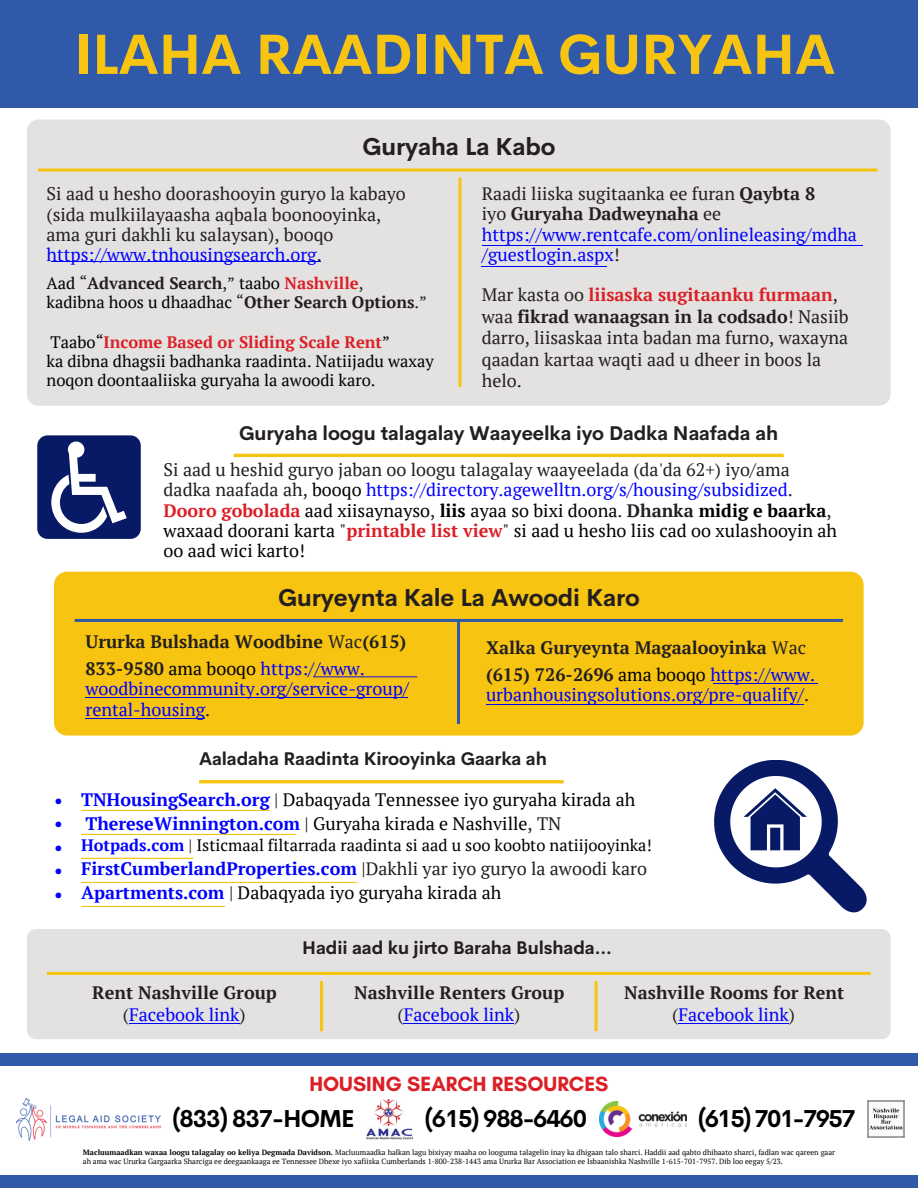
<style>
.page{position:relative;width:918px;height:1188px;background:#fff}
.page>*{position:absolute;margin:0;border:0;box-sizing:border-box;transform-origin:0 0}
.t1{font:700 55.5px "Cerebri Sans";letter-spacing:-.005em;color:#f7c411}
.t2{font:700 24px "Cerebri Sans";letter-spacing:-.05em;color:#000}
.t3{font:700 24px "Cerebri Sans";letter-spacing:-.005em;color:#231f20}
.t4{font:700 21px "Glacial Indifference";color:#dc1f26}
.t5{font:700 19.5px "Cerebri Sans";letter-spacing:-.005em;color:#231f20}
.t6{font:18.15px "PT Serif";color:#231f20}
.t7{font:18.15px "PT Serif";color:#00f}
.t8{font:18px/20.2px "PT Serif";color:#000}
.t9{font:700 18px/22.5px "PT Serif";color:#231f20;text-align:center}
.t10{font:18px/21.3px "PT Serif";color:#231f20}
.t11{font:18px/20.2px "PT Serif";color:#00f}
.t12{font:700 18px "Cerebri Sans";letter-spacing:-.005em;color:#231f20}
.t13{font:700 18px/23.7px "PT Serif";color:#00f;text-align:justify}
.t14{font:16.5px/19.2px "PT Serif";color:#000}
.t15{font:700 16.5px "PT Serif";color:#dc1f26}
.t16{font:700 16.5px "PT Serif";color:#231f20}
.t17{font:7.5px/8.7px "PT Serif";color:#000}
.s1{color:#231f20}
.s2{font-weight:400;color:#000}
.s3{font-weight:400}
.s4{color:#dc1f26}
.s5{font-weight:700;color:#231f20}
.s6{font-weight:700}
.s7{font-weight:700;color:#dc1f26}
.s8{color:#00f}
.s9{font-weight:400;color:#00f}
.s10{font-weight:700;color:#00f}
</style>
<div class="page">
<hr style="left:81px;top:858px;width:112px;height:1px;background:#f7c411">
<hr style="left:81px;top:834px;width:215px;height:1px;background:#f7c411">
<hr style="left:81px;top:810px;width:189px;height:1px;background:#f7c411">
<hr style="left:81px;top:906px;width:144px;height:1px;background:#f7c411">
<hr style="left:81px;top:882px;width:276px;height:1px;background:#f7c411">
<hr style="left:199px;top:780px;width:365px;height:3px;background:#f7c411">
<hr style="left:234px;top:454px;width:550px;height:3px;background:#f7c411">
<div style="left:27px;top:119px;width:864px;height:287px;background:#e3e2e1;border-radius:11px"></div>
<hr style="left:51px;top:261px;width:269px;height:1px;background:#00f">
<hr style="left:482px;top:245px;width:381px;height:1px;background:#00f">
<hr style="left:482px;top:266px;width:125px;height:1px;background:#00f">
<hr style="left:459px;top:178px;width:3px;height:209px;background:#f7c411">
<hr style="left:38px;top:169px;width:840px;height:3px;background:#f7c411">
<div style="left:0;top:0;width:918px;height:108px;background:#305aa9"></div>
<div style="left:27px;top:929px;width:864px;height:110px;background:#e3e2e1;border-radius:9px"></div>
<hr style="left:129px;top:1023px;width:110px;height:1px;background:#00f">
<hr style="left:404px;top:1023px;width:110px;height:1px;background:#00f">
<hr style="left:678px;top:1023px;width:110px;height:1px;background:#00f">
<hr style="left:320px;top:981px;width:3px;height:50px;background:#f7c411">
<hr style="left:595px;top:981px;width:3px;height:50px;background:#f7c411">
<hr style="left:47px;top:972px;width:824px;height:3px;background:#f7c411">
<div style="left:0;top:1053px;width:918px;height:135px;background:#305aa9"></div>
<div style="left:0;top:1067px;width:918px;height:108px;background:#fff"></div>
<div style="left:54px;top:572px;width:810px;height:164px;background:#f7c411;border-radius:13px"></div>
<hr style="left:313px;top:676px;width:104px;height:1px;background:#00f">
<hr style="left:85px;top:697px;width:323px;height:1px;background:#00f">
<hr style="left:85px;top:718px;width:120px;height:1px;background:#00f">
<hr style="left:714px;top:683px;width:104px;height:1px;background:#00f">
<hr style="left:486px;top:704px;width:318px;height:1px;background:#00f">
<hr style="left:457px;top:620px;width:3px;height:104px;background:#305aa9">
<hr style="left:75px;top:619px;width:768px;height:3px;background:#305aa9">
<svg style="left:37px;top:435px;width:104px;height:104px"></svg>
<svg style="left:714px;top:760px;width:153px;height:153px"></svg>
<img style="left:867px;top:1101px;width:37px;height:37px">
<img style="left:599px;top:1102px;width:87px;height:35px">
<img style="left:17px;top:1099px;width:144px;height:41px">
<img style="left:366px;top:1099px;width:47px;height:41px">
<p class="t1" style="left:74px;top:18px;width:763px">ILAHA RAADINTA GURYAHA</p>
<p class="t3" style="left:362px;top:131px;width:195px">Guryaha La Kabo</p>
<p class="t6" style="left:46px;top:181px;width:361px">Si aad u hesho doorashooyin guryo la kabayo</p>
<p class="t6" style="left:46px;top:202px;width:336px">(sida mulkiilayaasha aqbala boonooyinka,</p>
<p class="t6" style="left:46px;top:222px;width:289px">ama guri dakhli ku salaysan), booqo</p>
<p class="t7" style="left:46px;top:242px;width:277px">https://www.tnhousingsearch.org<span class="s1">.</span></p>
<p class="t16" style="left:46px;top:272px;width:318px"><span class="s2">Aad</span> <span class="s3">“</span>Advanced Search<span class="s3">,”</span> <span class="s2">taabo</span> <span class="s4">Nashville</span><span class="s3">,</span></p>
<p class="t14" style="left:46px;top:293px;width:382px">kadibna hoos u dhaadhac <span class="s1">“</span><span class="s5">Other Search Options</span><span class="s1">.”</span></p>
<p class="t15" style="left:51px;top:331px;width:341px"><span class="s2">Taabo“</span>Income Based or Sliding Scale Rent<span class="s2">”</span></p>
<p class="t14" style="left:46px;top:351px;width:389px">ka dibna dhagsii badhanka raadinta. Natiijadu waxay noqon doontaaliiska guryaha la awoodi karo.</p>
<p class="t10" style="left:482px;top:183px;width:335px">Raadi liiska sugitaanka ee furan <span class="s6">Qaybta 8</span></p>
<p class="t9" style="left:482px;top:202px;width:241px"><span class="s3">iyo</span> Guryaha Dadweynaha <span class="s3">ee</span></p>
<p class="t11" style="left:482px;top:224px;width:377px">https://www.rentcafe.com/onlineleasing/mdha /guestlogin.aspx<span class="s1">!</span></p>
<p class="t10" style="left:482px;top:284px;width:368px">Mar kasta oo <span class="s7">liisaska sugitaanku furmaan</span>, waa <span class="s6">fikrad wanaagsan in la codsado</span>! Nasiib darro, liisaskaa inta badan ma furno, waxayna qaadan kartaa waqti aad u dheer in boos la helo.</p>
<p class="t5" style="left:239px;top:420px;width:540px">Guryaha loogu talagalay Waayeelka iyo Dadka Naafada ah</p>
<p class="t8" style="left:164px;top:459px;width:675px"><span class="s1">Si aad u heshid guryo jaban oo loogu talagalay waayeelada (da'da 62+) iyo/ama dadka naafada ah,</span> booqo <span class="s8">https://directory.agewelltn.org/s/housing/subsidized</span><span class="s1">.<br></span><span class="s7">Dooro gobolada</span> aad xiisaynayso<span class="s1">,</span> <span class="s6">liis</span> ayaa so bixi doona<span class="s1">.</span> <span class="s5">Dhanka</span> <span class="s6">midig e baarka</span><span class="s1">, </span>waxaad doorani karta <span class="s1">"</span><span class="s7">printable list view</span><span class="s1">"</span> si aad u hesho liis cad oo xulashooyin ah oo aad wici karto!</p>
<p class="t3" style="left:278px;top:582px;width:363px">Guryeynta Kale La Awoodi Karo</p>
<p class="t9" style="left:85px;top:627px;width:322px;line-height:27px;text-align:left">Ururka Bulshada Woodbine <span class="s3">Wac</span>(615)<br>833-9580 <span class="s2">ama booqo</span> <span class="s9">https://www.</span></p>
<p class="t11" style="left:85px;top:678px;width:325px">woodbinecommunity.org/service-group/</p>
<p class="t11" style="left:85px;top:699px;width:126px">rental-housing<span class="s1">.</span></p>
<p class="t9" style="left:486px;top:634px;width:331px;line-height:27px;text-align:left">Xalka Guryeynta Magaalooyinka <span class="s3">Wac </span>(615) 726-2696 <span class="s2">ama booqo</span> <span class="s9">https://www.</span></p>
<p class="t11" style="left:486px;top:684px;width:325px">urbanhousingsolutions.org/pre-qualify/<span class="s1">.</span></p>
<p class="t13" style="left:54px;top:788px;width:10px">• • • • •</p>
<p class="t12" style="left:199px;top:747px;width:349px">Aaladaha Raadinta Kirooyinka Gaarka ah</p>
<p class="t8" style="left:81px;top:789px;width:556px"><span class="s10">TNHousingSearch.org</span> <span class="s1">|</span> Dabaqyada Tennessee iyo guryaha kirada ah</p>
<p class="t8" style="left:85px;top:813px;width:478px"><span class="s10">ThereseWinnington.com</span> <span class="s1">|</span> Guryaha kirada e Nashville<span class="s1">, TN</span></p>
<p class="t14" style="left:81px;top:836px;width:573px"><span class="s10">Hotpads.com</span> <span class="s1">|</span> Isticmaal filtarrada raadinta si aad u soo koobto natiijooyinka!</p>
<p class="t10" style="left:81px;top:858px;width:568px"><span class="s10">FirstCumberlandProperties.com</span> |Dakhli yar iyo guryo la awoodi karo</p>
<p class="t8" style="left:81px;top:882px;width:422px"><span class="s10">Apartments.com</span> <span class="s1">|</span> Dabaqyada iyo guryaha kirada ah</p>
<p class="t9" style="left:92px;top:981px;width:186px">Rent Nashville Group <span class="s3">(</span><span class="s9">Facebook link</span><span class="s3">)</span></p>
<p class="t12" style="left:302px;top:936px;width:311px">Hadii aad ku jirto Baraha Bulshada...</p>
<p class="t9" style="left:354px;top:981px;width:212px">Nashville Renters Group <span class="s3">(</span><span class="s9">Facebook link</span><span class="s3">)</span></p>
<p class="t9" style="left:624px;top:981px;width:222px">Nashville Rooms for Rent <span class="s3">(</span><span class="s9">Facebook link</span><span class="s3">)</span></p>
<p class="t4" style="left:309px;top:1071px;width:301px">HOUSING SEARCH RESOURCES</p>
<p class="t2" style="left:172px;top:1103px;width:184px">(833) 837-HOME</p>
<p class="t2" style="left:425px;top:1103px;width:164px">(615) 988-6460</p>
<p class="t2" style="left:698px;top:1103px;width:159px">(615) 701-7957</p>
<p class="t17" style="left:83px;top:1148px;width:754px"><span class="s6">Macluumaadkan waxaa loogu talagalay oo keliya Degmada Davidson.</span> Macluumaadka halkan lagu bixiyay maaha oo looguma talagelin inay ka dhigaan talo sharci. Haddii aad qabto dhibaato sharci, fadlan wac qareen gaar ah ama wac Ururka Gargaarka Sharciga ee deegaankaaga ee Tennessee Dhexe iyo xafiiska Cumberlands 1-800-238-1443 ama Ururka Bar Association ee Isbaanishka Nashville 1-615-701-7957. Dib loo eegay 5/23.</p>
</div>
